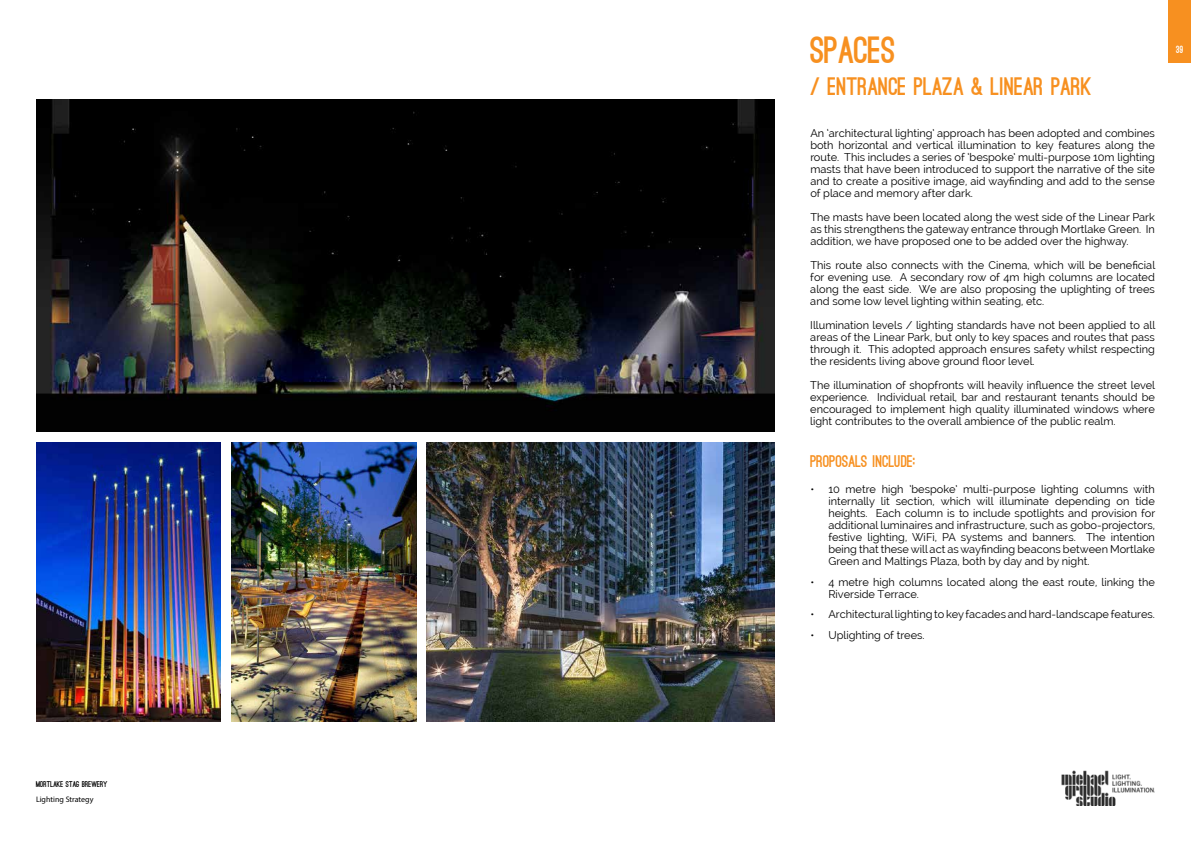
<style>
.page{position:relative;width:1191px;height:842px;background:#fff}
.page>*{position:absolute;margin:0;border:0;box-sizing:border-box;transform-origin:0 0}
.t1{font:900 36px "Ostrich Sans";color:#f79020}
.t2{font:900 24px "Ostrich Sans";color:#f79020}
.t3{font:900 16px "Ostrich Sans";color:#f79020}
.t4{font:11px/12px "Raleway";color:#000;text-align:justify}
.t5{font:900 10px "Ostrich Sans";color:#fff}
.t6{font:900 8px "Ostrich Sans";color:#000}
.t7{font:8px "Myriad Pro";color:#000}
</style>
<div class="page">
<img style="left:1061px;top:770px;width:94px;height:36px">
<div style="left:1168px;top:0;width:23px;height:62px;background:#f79020"></div>
<img style="left:36px;top:99px;width:738px;height:333px">
<img style="left:36px;top:442px;width:185px;height:279px">
<img style="left:426px;top:442px;width:348px;height:279px">
<img style="left:231px;top:442px;width:185px;height:279px">
<p class="t6" style="left:36px;top:781px;width:73px">MORTLAKE STAG BREWERY</p>
<p class="t7" style="left:36px;top:794px;width:59px">Lighting Strategy</p>
<h1 class="t1" style="left:810px;top:36px;width:87px">SPACES</h1>
<h2 class="t2" style="left:810px;top:77px;width:283px">/ ENTRANCE PLAZA &amp; LINEAR PARK</h2>
<p class="t4" style="left:810px;top:127px;width:346px">An ‘architectural lighting’ approach has been adopted and combines both horizontal and vertical illumination to key features along the route. This includes a series of ‘bespoke’ multi-purpose 10m lighting masts that have been introduced to support the narrative of the site and to create a positive image, aid wayfinding and add to the sense of place and memory after dark.</p>
<p class="t4" style="left:810px;top:211px;width:346px">The masts have been located along the west side of the Linear Park as this strengthens the gateway entrance through Mortlake Green. In addition, we have proposed one to be added over the highway.</p>
<p class="t4" style="left:810px;top:259px;width:346px">This route also connects with the Cinema, which will be beneficial for evening use. A secondary row of 4m high columns are located along the east side. We are also proposing the uplighting of trees and some low level lighting within seating, etc.</p>
<p class="t4" style="left:810px;top:319px;width:346px">Illumination levels / lighting standards have not been applied to all areas of the Linear Park, but only to key spaces and routes that pass through it. This adopted approach ensures safety whilst respecting the residents living above ground floor level.</p>
<p class="t4" style="left:810px;top:379px;width:346px">The illumination of shopfronts will heavily influence the street level experience. Individual retail, bar and restaurant tenants should be encouraged to implement high quality illuminated windows where light contributes to the overall ambience of the public realm.</p>
<h3 class="t3" style="left:810px;top:455px;width:107px">PROPOSALS INCLUDE:</h3>
<p class="t4" style="left:828px;top:483px;width:328px;text-indent:-18px">• 10 metre high ‘bespoke’ multi-purpose lighting columns with internally lit section, which will illuminate depending on tide heights. Each column is to include spotlights and provision for additional luminaires and infrastructure, such as gobo-projectors, festive lighting, WiFi, PA systems and banners. The intention being that these will act as wayfinding beacons between Mortlake Green and Maltings Plaza, both by day and by night.</p>
<p class="t4" style="left:828px;top:576px;width:328px;text-indent:-18px">• 4 metre high columns located along the east route, linking the<br>Riverside Terrace.</p>
<p class="t4" style="left:810px;top:608px;width:346px">• Architectural lighting to key facades and hard-landscape features.</p>
<p class="t4" style="left:810px;top:629px;width:116px">• Uplighting of trees.</p>
<p class="t5" style="left:1176px;top:46px;width:9px">39</p>
</div>
